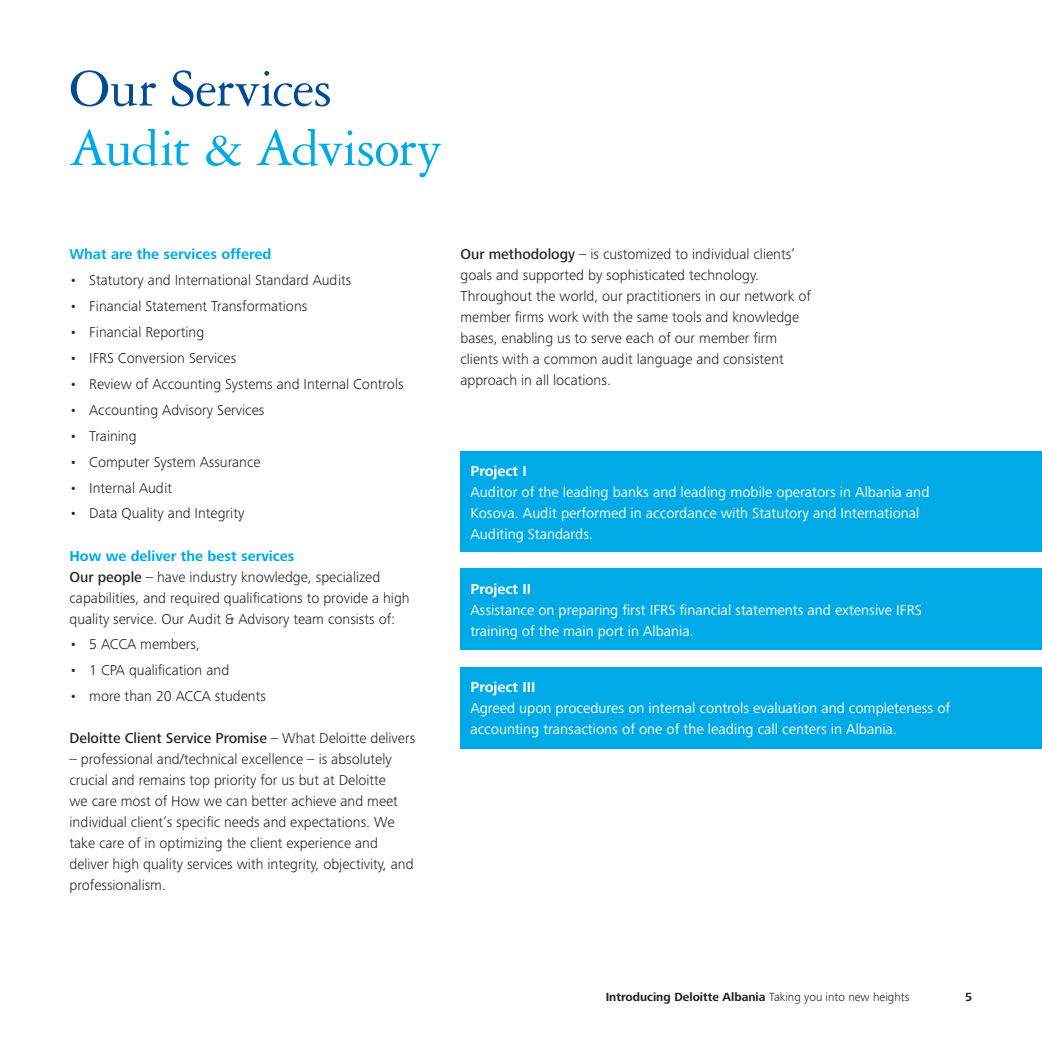
<style>
.page{position:relative;width:1042px;height:1042px;background:#fff}
.page>*{position:absolute;margin:0;border:0;box-sizing:border-box;transform-origin:0 0}
.t1{font:56px "Garamond 3 LT Pro";letter-spacing:-.02em;color:#00aae7}
.t2{font:56px "Garamond 3 LT Pro";letter-spacing:-.015em;color:#014a94}
.kolečka{font:300 14.88px/21px "Frutiger Next Pro";color:#231f20}
.t3{font:14.88px/21px "Frutiger Next Pro";color:#fff}
.t4{font:700 14.88px "Frutiger Next Pro";color:#00aae7}
.t5{font:500 14.88px "Frutiger Next Pro";color:#231f20}
.t6{font:700 14.88px "Frutiger Next Pro";color:#fff}
.t7{font:700 12.25px "Frutiger Next Pro";color:#231f20}
.s1{font-weight:500}
.s2{font-weight:300}
</style>
<div class="page">
<div style="left:460px;top:451px;width:582px;height:101px;background:#00aae7"></div>
<div style="left:460px;top:568px;width:582px;height:82px;background:#00aae7"></div>
<div style="left:460px;top:667px;width:582px;height:81px;background:#00aae7"></div>
<p class="t2" style="left:69px;top:58px;width:264px">Our Services</p>
<p class="t1" style="left:69px;top:117px;width:374px">Audit &amp; Advisory</p>
<p class="t4" style="left:69px;top:245px;width:203px">What are the services offered</p>
<p class="kolečka" style="left:69px;top:269px;width:283px">• Statutory and International Standard Audits</p>
<p class="kolečka" style="left:69px;top:295px;width:239px">• Financial Statement Transformations</p>
<p class="kolečka" style="left:69px;top:321px;width:136px">• Financial Reporting</p>
<p class="kolečka" style="left:69px;top:347px;width:168px">• IFRS Conversion Services</p>
<p class="kolečka" style="left:69px;top:373px;width:336px">• Review of Accounting Systems and Internal Controls</p>
<p class="kolečka" style="left:69px;top:399px;width:196px">• Accounting Advisory Services</p>
<p class="kolečka" style="left:69px;top:425px;width:69px">• Training</p>
<p class="kolečka" style="left:69px;top:451px;width:193px">• Computer System Assurance</p>
<p class="kolečka" style="left:69px;top:477px;width:104px">• Internal Audit</p>
<p class="kolečka" style="left:69px;top:503px;width:176px">• Data Quality and Integrity</p>
<p class="t4" style="left:69px;top:547px;width:227px">How we deliver the best services</p>
<p class="kolečka" style="left:69px;top:566px;width:342px"><span class="s1">Our people</span> – have industry knowledge, specialized capabilities, and required qualifications to provide a high quality service. Our Audit &amp; Advisory team consists of:</p>
<p class="kolečka" style="left:69px;top:634px;width:132px">• 5 ACCA members,</p>
<p class="kolečka" style="left:69px;top:660px;width:161px">• 1 CPA qualification and</p>
<p class="kolečka" style="left:69px;top:686px;width:198px">• more than 20 ACCA students</p>
<p class="t5" style="left:69px;top:730px;width:347px">Deloitte Client Service Promise <span class="s2">– What Deloitte delivers</span></p>
<p class="kolečka" style="left:69px;top:749px;width:346px">– professional and/technical excellence – is absolutely crucial and remains top priority for us but at Deloitte<br>we care most of How we can better achieve and meet individual client’s specific needs and expectations. We take care of in optimizing the client experience and deliver high quality services with integrity, objectivity, and professionalism.</p>
<p class="kolečka" style="left:460px;top:243px;width:352px"><span class="s1">Our methodology</span> – is customized to individual clients’ goals and supported by sophisticated technology.<br>Throughout the world, our practitioners in our network of member firms work with the same tools and knowledge bases, enabling us to serve each of our member firm clients with a common audit language and consistent approach in all locations.</p>
<p class="t6" style="left:470px;top:462px;width:58px">Project I</p>
<p class="t3" style="left:470px;top:481px;width:460px">Auditor of the leading banks and leading mobile operators in Albania and<br>Kosova. Audit performed in accordance with Statutory and International<br>Auditing Standards.</p>
<p class="t6" style="left:470px;top:580px;width:62px">Project II</p>
<p class="t3" style="left:470px;top:599px;width:453px">Assistance on preparing first IFRS financial statements and extensive IFRS training of the main port in Albania.</p>
<p class="t6" style="left:470px;top:678px;width:67px">Project III</p>
<p class="t3" style="left:470px;top:697px;width:481px">Agreed upon procedures on internal controls evaluation and completeness of accounting transactions of one of the leading call centers in Albania.</p>
<p class="t7" style="left:606px;top:990px;width:305px">Introducing Deloitte Albania <span class="s2">Taking you into new heights</span></p>
<p class="t7" style="left:965px;top:990px;width:9px">5</p>
</div>
